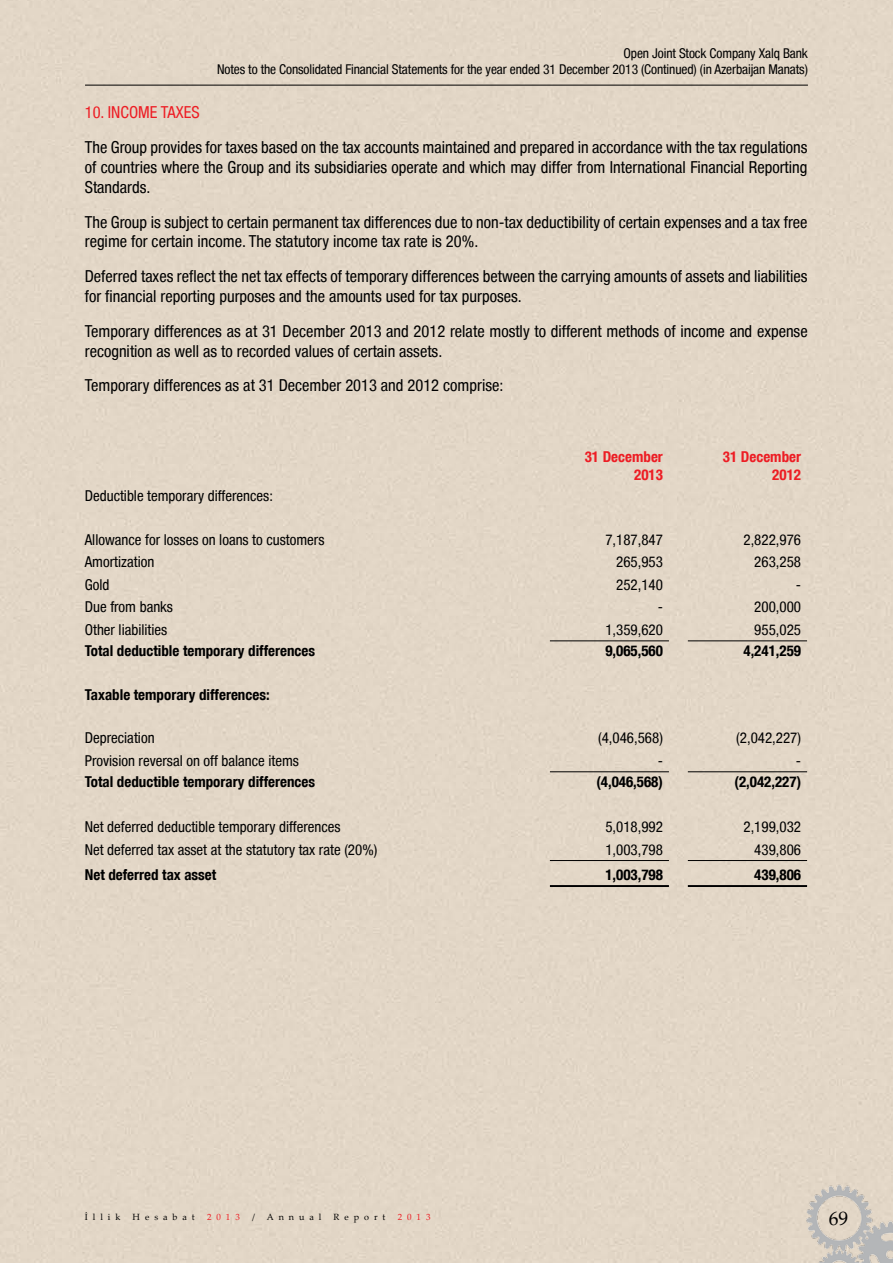
<style>
.page{position:relative;width:893px;height:1263px;background:#fff}
.page>*{position:absolute;margin:0;border:0;box-sizing:border-box;transform-origin:0 0}
.t1{font:19.5px "Palatino Linotype";color:#000}
.t2{font:condensed 16.5px/19.8px "Helvetica Neue Condensed";color:#000}
.t3{font:condensed 16.5px "Helvetica Neue Condensed";color:#ed1d24}
.t4{font:condensed 15px "Helvetica Neue Condensed";color:#000}
.t5{font:700 condensed 15px "Helvetica Neue Condensed";color:#000}
.t6{font:700 condensed 15px/18px "Helvetica Neue Condensed";color:#ed1d24;text-align:right}
.t7{font:condensed 13.5px/16.2px "Helvetica Neue Condensed";letter-spacing:-.01em;color:#000;text-align:right}
.t8{font:9px "Palatino Linotype";letter-spacing:.55em;color:#000}
.t9{font:9px "Palatino Linotype";letter-spacing:.55em;color:#ed1d24}
</style>
<div class="page">
<img style="left:802px;top:1178px;width:91px;height:85px">
<hr style="left:85px;top:85px;width:723px;height:1px;background:#000">
<hr style="left:550px;top:640px;width:119px;height:1px;background:#000">
<hr style="left:688px;top:640px;width:119px;height:1px;background:#000">
<hr style="left:550px;top:771px;width:119px;height:1px;background:#000">
<hr style="left:688px;top:771px;width:119px;height:1px;background:#000">
<hr style="left:550px;top:860px;width:119px;height:1px;background:#000">
<hr style="left:550px;top:885px;width:119px;height:1px;background:#000">
<hr style="left:550px;top:886px;width:119px;height:1px;background:#000">
<hr style="left:688px;top:860px;width:119px;height:1px;background:#000">
<hr style="left:688px;top:885px;width:119px;height:1px;background:#000">
<hr style="left:688px;top:886px;width:119px;height:1px;background:#000">
<p class="t7" style="left:217px;top:45px;width:592px">Open Joint Stock Company Xalq Bank<br>Notes to the Consolidated Financial Statements for the year ended 31 December 2013 (Continued) (in Azerbaijan Manats)</p>
<p class="t3" style="left:85px;top:103px;width:37px">10. Income</p>
<p class="t3" style="left:161px;top:103px;width:16px">Taxes</p>
<p class="t2" style="left:85px;top:137px;width:724px;text-align:justify">The Group provides for taxes based on the tax accounts maintained and prepared in accordance with the tax regulations of countries where the Group and its subsidiaries operate and which may differ from International Financial Reporting Standards.</p>
<p class="t2" style="left:85px;top:212px;width:724px">The Group is subject to certain permanent tax differences due to non-tax deductibility of certain expenses and a tax free regime for certain income. The statutory income tax rate is 20%.</p>
<p class="t2" style="left:85px;top:266px;width:724px">Deferred taxes reflect the net tax effects of temporary differences between the carrying amounts of assets and liabilities for financial reporting purposes and the amounts used for tax purposes.</p>
<p class="t2" style="left:85px;top:321px;width:724px">Temporary differences as at 31 December 2013 and 2012 relate mostly to different methods of income and expense recognition as well as to recorded values of certain assets.</p>
<p class="t2" style="left:85px;top:375px;width:420px">Temporary differences as at 31 December 2013 and 2012 comprise:</p>
<p class="t6" style="left:585px;top:448px;width:80px">31 December<br>2013</p>
<p class="t6" style="left:723px;top:448px;width:80px">31 December<br>2012</p>
<p class="t4" style="left:85px;top:487px;width:190px">Deductible temporary differences:</p>
<p class="t4" style="left:85px;top:531px;width:241px">Allowance for losses on loans to customers</p>
<p class="t4" style="left:605px;top:531px;width:59px">7,187,847</p>
<p class="t4" style="left:743px;top:531px;width:59px">2,822,976</p>
<p class="t4" style="left:85px;top:553px;width:71px">Amortization</p>
<p class="t4" style="left:616px;top:553px;width:48px">265,953</p>
<p class="t4" style="left:754px;top:553px;width:48px">263,258</p>
<p class="t4" style="left:85px;top:576px;width:26px">Gold</p>
<p class="t4" style="left:616px;top:576px;width:48px">252,140</p>
<p class="t4" style="left:796px;top:576px;width:7px">-</p>
<p class="t4" style="left:85px;top:598px;width:90px">Due from banks</p>
<p class="t4" style="left:658px;top:598px;width:7px">-</p>
<p class="t4" style="left:754px;top:598px;width:48px">200,000</p>
<p class="t4" style="left:85px;top:621px;width:84px">Other liabilities</p>
<p class="t4" style="left:605px;top:621px;width:59px">1,359,620</p>
<p class="t4" style="left:754px;top:621px;width:48px">955,025</p>
<p class="t5" style="left:85px;top:642px;width:232px">Total deductible temporary differences</p>
<p class="t5" style="left:605px;top:642px;width:59px">9,065,560</p>
<p class="t5" style="left:743px;top:642px;width:59px">4,241,259</p>
<p class="t5" style="left:85px;top:685px;width:186px">Taxable temporary differences:</p>
<p class="t4" style="left:85px;top:729px;width:71px">Depreciation</p>
<p class="t4" style="left:598px;top:729px;width:66px">(4,046,568)</p>
<p class="t4" style="left:736px;top:729px;width:66px">(2,042,227)</p>
<p class="t4" style="left:85px;top:752px;width:216px">Provision reversal on off balance items</p>
<p class="t4" style="left:658px;top:752px;width:7px">-</p>
<p class="t4" style="left:796px;top:752px;width:7px">-</p>
<p class="t5" style="left:85px;top:772px;width:232px">Total deductible temporary differences</p>
<p class="t5" style="left:596px;top:772px;width:68px">(4,046,568)</p>
<p class="t5" style="left:735px;top:772px;width:68px">(2,042,227)</p>
<p class="t4" style="left:85px;top:818px;width:257px">Net deferred deductible temporary differences</p>
<p class="t4" style="left:605px;top:818px;width:59px">5,018,992</p>
<p class="t4" style="left:743px;top:818px;width:59px">2,199,032</p>
<p class="t4" style="left:85px;top:840px;width:294px">Net deferred tax asset at the statutory tax rate (20%)</p>
<p class="t4" style="left:605px;top:840px;width:59px">1,003,798</p>
<p class="t4" style="left:754px;top:840px;width:48px">439,806</p>
<p class="t5" style="left:85px;top:865px;width:133px">Net deferred tax asset</p>
<p class="t5" style="left:605px;top:865px;width:59px">1,003,798</p>
<p class="t5" style="left:754px;top:865px;width:48px">439,806</p>
<p class="t8" style="left:85px;top:1210px;width:37px">İllik</p>
<p class="t8" style="left:133px;top:1210px;width:64px">Hesabat</p>
<p class="t9" style="left:207px;top:1210px;width:34px">2013</p>
<p class="t8" style="left:252px;top:1210px;width:4px">/</p>
<p class="t8" style="left:267px;top:1210px;width:56px">Annual</p>
<p class="t8" style="left:334px;top:1210px;width:53px">Report</p>
<p class="t9" style="left:398px;top:1210px;width:34px">2013</p>
<p class="t1" style="left:829px;top:1205px;width:21px">69</p>
</div>
